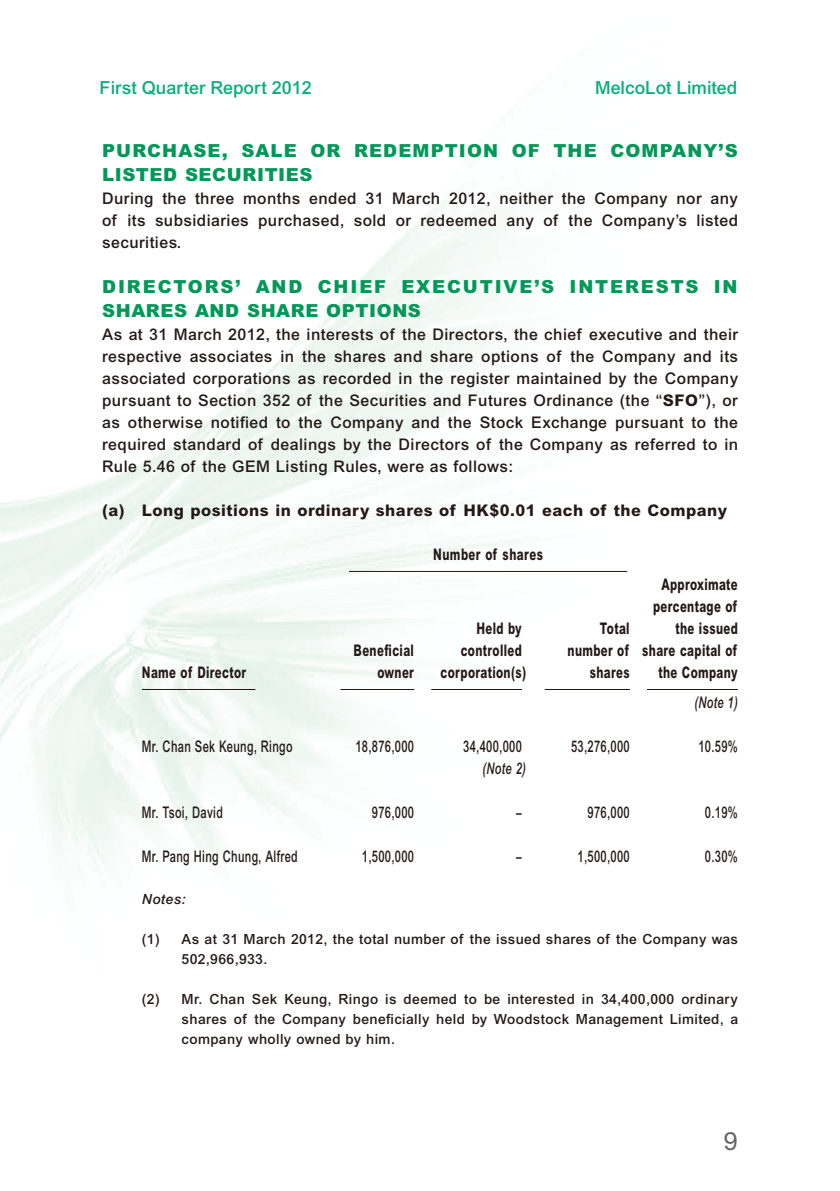
<style>
.page{position:relative;width:840px;height:1191px;background:#fff}
.page>*{position:absolute;margin:0;border:0;box-sizing:border-box;transform-origin:0 0}
.t1{font:25.2px "Helvetica Neue LT Std";color:#666565}
.t2{font:900 18px/24px "Arial MT Std";letter-spacing:.105em;color:#009859}
.t3{font:900 18px/24px "Arial MT Std";letter-spacing:.06em;color:#009859}
.t4{font:500 18px "Arial MT Std";color:#07ad7a}
.t5{font:500 16px/22px "Arial MT Std";letter-spacing:.03em;color:#231916;text-align:justify}
.t6{font:800 16px/22px "Arial MT Std";letter-spacing:.03em;color:#231916;text-align:center;scale:.7 1}
.t7{font:500 16px "Arial MT Std";letter-spacing:.03em;color:#231916;scale:.7 1}
.t8{font:800 16px "Arial MT Std";letter-spacing:.03em;color:#231916}
.t9{font:italic 500 16px "Arial MT Std";letter-spacing:.03em;color:#231916;scale:.7 1}
.t10{font:500 14px/20px "Arial MT Std";letter-spacing:.03em;color:#231916}
.t11{font:italic 500 14px "Arial MT Std";letter-spacing:.03em;color:#231916}
.s1{font-weight:800}
</style>
<div class="page">
<img style="left:0;top:202px;width:738px;height:661px">
<hr style="left:349px;top:571px;width:277px;height:1px;background:#231916">
<hr style="left:142px;top:689px;width:113px;height:1px;background:#231916">
<hr style="left:340px;top:689px;width:74px;height:1px;background:#231916">
<hr style="left:431px;top:689px;width:90px;height:1px;background:#231916">
<hr style="left:544px;top:689px;width:85px;height:1px;background:#231916">
<hr style="left:646px;top:689px;width:91px;height:1px;background:#231916">
<p class="t4" style="left:100px;top:77px;width:213px">First Quarter Report 2012</p>
<p class="t4" style="left:594px;top:77px;width:144px">MelcoLot Limited</p>
<p class="t3" style="left:102px;top:138px;width:636px">PURCHASE, SALE OR REDEMPTION OF THE COMPANY’S<br>LISTED SECURITIES</p>
<p class="t5" style="left:102px;top:187px;width:637px">During the three months ended 31 March 2012, neither the Company nor any of its subsidiaries purchased, sold or redeemed any of the Company’s listed securities.</p>
<p class="t2" style="left:102px;top:274px;width:636px">DIRECTORS’ AND CHIEF EXECUTIVE’S INTERESTS IN<br>SHARES AND SHARE OPTIONS</p>
<p class="t5" style="left:102px;top:323px;width:637px">As at 31 March 2012, the interests of the Directors, the chief executive and their respective associates in the shares and share options of the Company and its associated corporations as recorded in the register maintained by the Company pursuant to Section 352 of the Securities and Futures Ordinance (the “<span class="s1">SFO</span>”), or as otherwise notified to the Company and the Stock Exchange pursuant to the required standard of dealings by the Directors of the Company as referred to in Rule 5.46 of the GEM Listing Rules, were as follows:</p>
<p class="t8" style="left:102px;top:500px;width:626px">(a) Long positions in ordinary shares of HK$0.01 each of the Company</p>
<p class="t6" style="left:433px;top:543px;width:158px">Number of shares</p>
<p class="t6" style="left:652px;top:573px;width:123px">Approximate percentage of</p>
<p class="t6" style="left:476px;top:617px;width:66px">Held by</p>
<p class="t6" style="left:599px;top:617px;width:44px">Total</p>
<p class="t6" style="left:675px;top:617px;width:91px">the issued</p>
<p class="t6" style="left:353px;top:639px;width:88px">Beneficial</p>
<p class="t6" style="left:460px;top:639px;width:89px">controlled</p>
<p class="t6" style="left:567px;top:639px;width:243px">number of share capital of</p>
<p class="t6" style="left:142px;top:661px;width:150px">Name of Director</p>
<p class="t6" style="left:377px;top:661px;width:54px">owner</p>
<p class="t6" style="left:440px;top:661px;width:124px">corporation(s)</p>
<p class="t6" style="left:589px;top:661px;width:59px">shares</p>
<p class="t6" style="left:658px;top:661px;width:115px">the Company</p>
<p class="t9" style="left:694px;top:692px;width:63px">(Note 1)</p>
<p class="t7" style="left:142px;top:736px;width:217px">Mr. Chan Sek Keung, Ringo</p>
<p class="t7" style="left:355px;top:736px;width:85px">18,876,000</p>
<p class="t7" style="left:463px;top:736px;width:85px">34,400,000</p>
<p class="t7" style="left:570px;top:736px;width:85px">53,276,000</p>
<p class="t7" style="left:698px;top:736px;width:58px">10.59%</p>
<p class="t9" style="left:482px;top:758px;width:63px">(Note 2)</p>
<p class="t7" style="left:142px;top:802px;width:117px">Mr. Tsoi, David</p>
<p class="t7" style="left:371px;top:802px;width:62px">976,000</p>
<p class="t7" style="left:516px;top:802px;width:9px">–</p>
<p class="t7" style="left:587px;top:802px;width:62px">976,000</p>
<p class="t7" style="left:704px;top:802px;width:48px">0.19%</p>
<p class="t7" style="left:142px;top:846px;width:224px">Mr. Pang Hing Chung, Alfred</p>
<p class="t7" style="left:362px;top:846px;width:76px">1,500,000</p>
<p class="t7" style="left:516px;top:846px;width:9px">–</p>
<p class="t7" style="left:577px;top:846px;width:76px">1,500,000</p>
<p class="t7" style="left:704px;top:846px;width:48px">0.30%</p>
<p class="t11" style="left:142px;top:891px;width:45px">Notes:</p>
<p class="t10" style="left:181px;top:929px;width:557px;text-indent:-40px">(1) As at 31 March 2012, the total number of the issued shares of the Company was<br>502,966,933.</p>
<p class="t10" style="left:181px;top:989px;width:557px;text-align:justify;text-indent:-40px">(2) Mr. Chan Sek Keung, Ringo is deemed to be interested in 34,400,000 ordinary shares of the Company beneficially held by Woodstock Management Limited, a company wholly owned by him.</p>
<h1 class="t1" style="left:723px;top:1125px;width:16px">9</h1>
</div>
